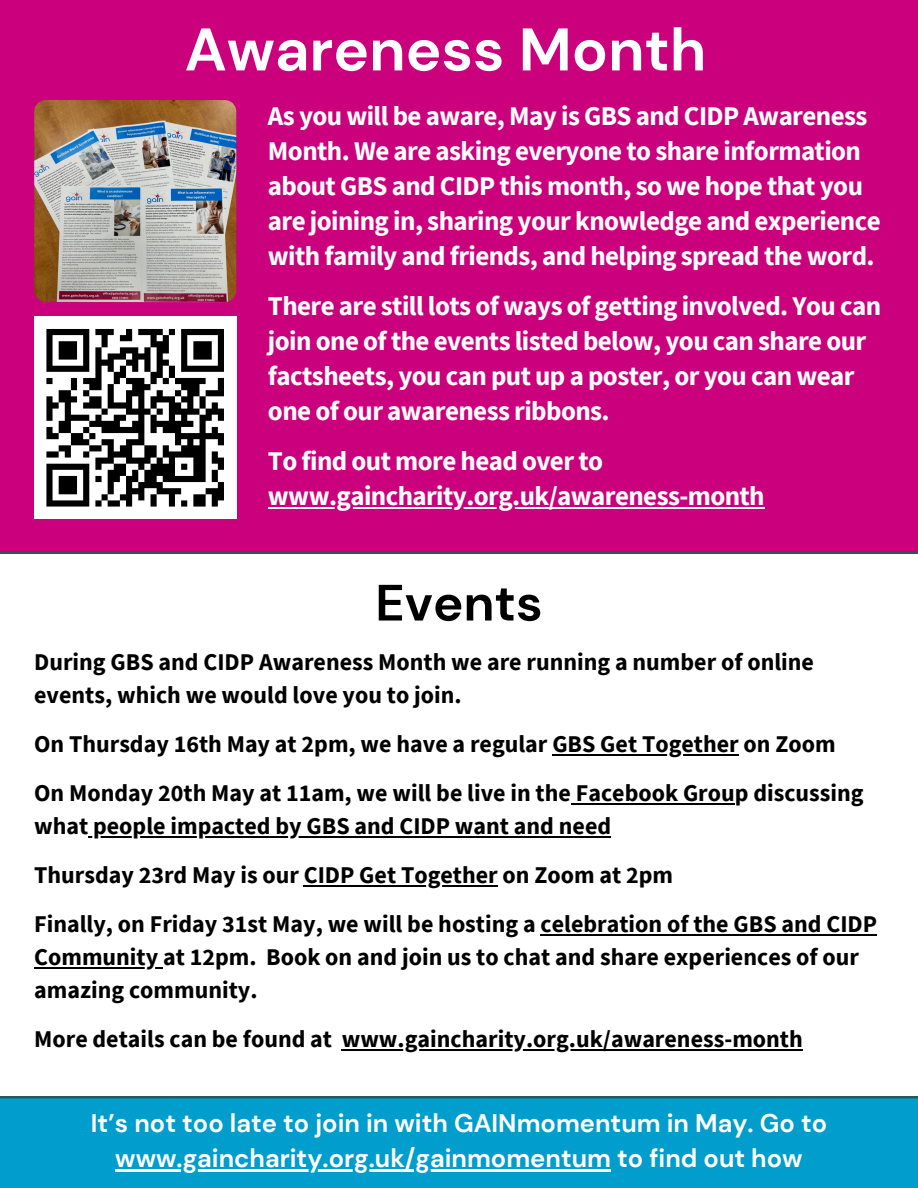
<style>
.page{position:relative;width:918px;height:1188px;background:#fff}
.page>*{position:absolute;margin:0;border:0;box-sizing:border-box;transform-origin:0 0}
.t1{font:700 60px "DM Sans";color:#fff}
.t2{font:700 51px "DM Sans";color:#000}
.t3{font:700 27px/35px "Source Sans Pro";letter-spacing:-.02em;color:#fff}
.t4{font:700 25.5px/34.8px "DM Sans";color:#fff;text-align:center}
.t5{font:700 24px/33px "Source Sans Pro";color:#000001}
</style>
<div class="page">
<div style="left:0;top:0;width:918px;height:554px;background:#cb007c"></div>
<img style="left:34px;top:100px;width:202px;height:202px;border-radius:12px">
<hr style="left:552px;top:754px;width:187px;height:2px;background:#000001">
<hr style="left:571px;top:803px;width:164px;height:2px;background:#000001">
<hr style="left:88px;top:836px;width:523px;height:2px;background:#000001">
<hr style="left:304px;top:885px;width:194px;height:2px;background:#000001">
<hr style="left:541px;top:934px;width:336px;height:2px;background:#000001">
<hr style="left:34px;top:967px;width:129px;height:2px;background:#000001">
<hr style="left:342px;top:1049px;width:461px;height:2px;background:#000001">
<hr style="left:268px;top:507px;width:496px;height:2px;background:#fff">
<div style="left:34px;top:317px;width:202px;height:202px;background:#fff"></div>
<svg style="left:46px;top:329px;width:178px;height:178px"></svg>
<div style="left:0;top:1096px;width:918px;height:92px;background:#009dcd"></div>
<hr style="left:115px;top:1169px;width:496px;height:2px;background:#fff">
<h1 class="t1" style="left:185px;top:11px;width:523px">Awareness Month</h1>
<p class="t3" style="left:268px;top:97px;width:614px">As you will be aware, May is GBS and CIDP Awareness Month. We are asking everyone to share information about GBS and CIDP this month, so we hope that you are joining in, sharing your knowledge and experience with family and friends, and helping spread the word.</p>
<p class="t3" style="left:268px;top:287px;width:615px">There are still lots of ways of getting involved. You can join one of the events listed below, you can share our factsheets, you can put up a poster, or you can wear one of our awareness ribbons.</p>
<p class="t3" style="left:268px;top:442px;width:337px">To find out more head over to</p>
<h3 class="t3" style="left:268px;top:477px;width:498px">www.gaincharity.org.uk/awareness-month</h3>
<h2 class="t2" style="left:375px;top:570px;width:169px">Events</h2>
<p class="t5" style="left:34px;top:645px;width:781px">During GBS and CIDP Awareness Month we are running a number of online events, which we would love you to join.</p>
<p class="t5" style="left:34px;top:727px;width:803px">On Thursday 16th May at 2pm, we have a regular GBS Get Together on Zoom</p>
<h3 class="t5" style="left:34px;top:776px;width:831px">On Monday 20th May at 11am, we will be live in the Facebook Group discussing</h3>
<h3 class="t5" style="left:34px;top:809px;width:579px">what people impacted by GBS and CIDP want and need</h3>
<h3 class="t5" style="left:34px;top:858px;width:640px">Thursday 23rd May is our CIDP Get Together on Zoom at 2pm</h3>
<h2 class="t5" style="left:34px;top:907px;width:845px">Finally, on Friday 31st May, we will be hosting a celebration of the GBS and CIDP</h2>
<p class="t5" style="left:34px;top:940px;width:826px">Community at 12pm. Book on and join us to chat and share experiences of our amazing community.</p>
<p class="t5" style="left:34px;top:1022px;width:770px">More details can be found at www.gaincharity.org.uk/awareness-month</p>
<p class="t4" style="left:91px;top:1106px;width:738px">It’s not too late to join in with GAINmomentum in May. Go to www.gaincharity.org.uk/gainmomentum to find out how</p>
</div>
